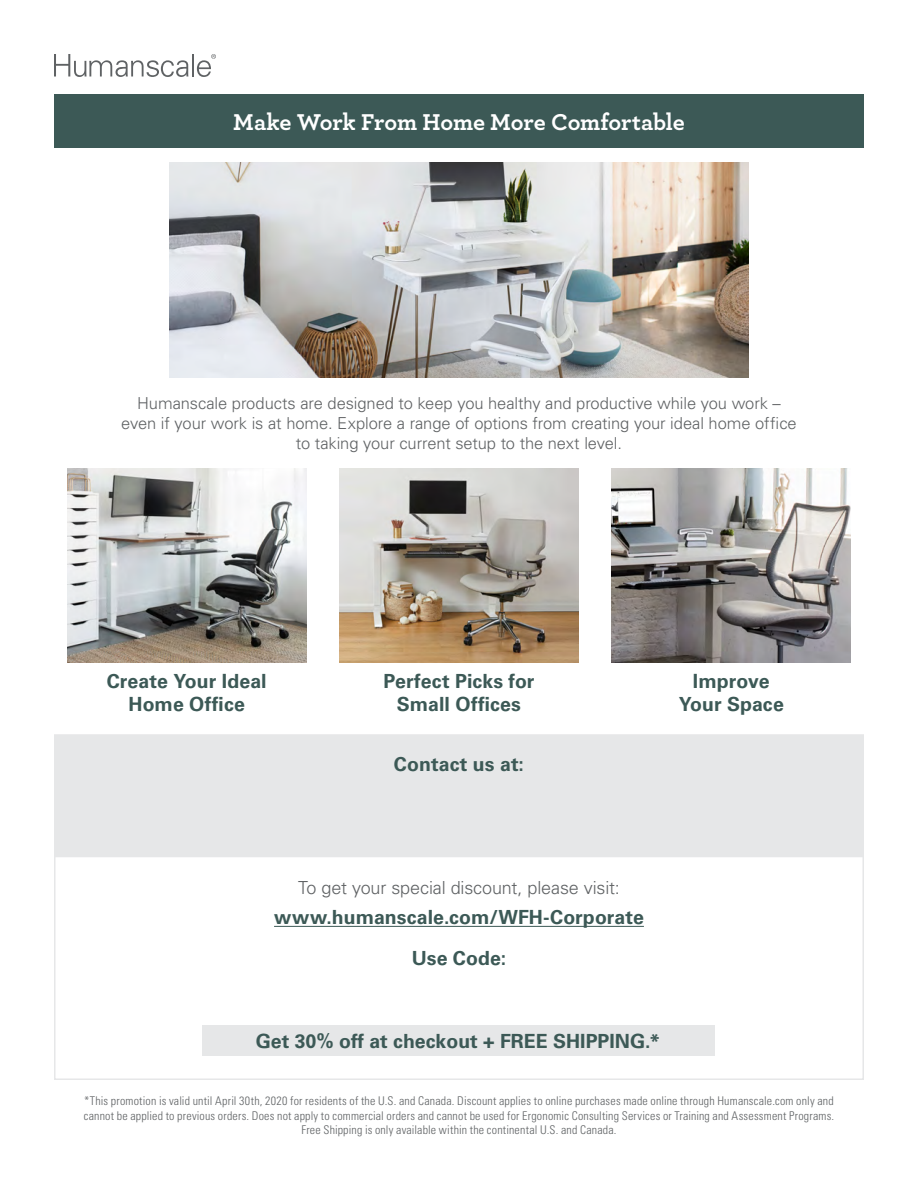
<style>
.page{position:relative;width:918px;height:1188px;background:#fff}
.page>*{position:absolute;margin:0;border:0;box-sizing:border-box;transform-origin:0 0}
.t1{font:700 24px "Archer";letter-spacing:-.005em;color:#fff}
.t2{font:700 19.5px/23.4px "Univers LT Std";color:#3c5956;text-align:center}
.t3{font:300 18px "Univers LT Std";letter-spacing:-.01em;color:#5f6264}
.t4{font:300 16.5px/19.8px "Univers LT Std";letter-spacing:-.005em;color:#5f6264;text-align:center}
.t5{font:300 condensed 12px/14.4px "Univers LT Std";letter-spacing:.015em;color:#5f6264;text-align:center}
</style>
<div class="page">
<div style="left:54px;top:734px;width:810px;height:123px;background:#e6e7e8"></div>
<svg style="left:54px;top:54px;width:134px;height:23px"></svg>
<hr style="left:192px;top:54px;width:2px;height:22px;background:#5f6264">
<svg style="left:197px;top:54px;width:19px;height:23px"></svg>
<img style="left:67px;top:468px;width:239px;height:195px">
<img style="left:340px;top:468px;width:238px;height:195px">
<img style="left:612px;top:468px;width:239px;height:194px">
<img style="left:170px;top:162px;width:578px;height:216px">
<hr style="left:274px;top:926px;width:370px;height:1px;background:#3c5956">
<div style="left:202px;top:1026px;width:514px;height:30px;background:#e6e7e8"></div>
<div style="left:54px;top:94px;width:810px;height:54px;background:#3c5956"></div>
<h1 class="t1" style="left:233px;top:103px;width:453px">Make Work From Home More Comfortable</h1>
<h3 class="t4" style="left:121px;top:394px;width:677px">Humanscale products are designed to keep you healthy and productive while you work – even if your work is at home. Explore a range of options from creating your ideal home office to taking your current setup to the next level.</h3>
<h2 class="t2" style="left:107px;top:669px;width:161px">Create Your Ideal<br>Home Office</h2>
<h2 class="t2" style="left:383px;top:669px;width:153px">Perfect Picks for<br>Small Offices</h2>
<h2 class="t2" style="left:679px;top:669px;width:107px">Improve<br>Your Space</h2>
<h2 class="t2" style="left:394px;top:753px;width:132px">Contact us at:</h2>
<h3 class="t3" style="left:298px;top:877px;width:323px">To get your special discount, please visit:</h3>
<h2 class="t2" style="left:274px;top:897px;width:371px;line-height:41px">www.humanscale.com/WFH-Corporate<br>Use Code:</h2>
<h2 class="t2" style="left:256px;top:1030px;width:406px">Get 30% off at checkout + FREE SHIPPING.*</h2>
<p class="t5" style="left:84px;top:1094px;width:752px">*This promotion is valid until April 30th, 2020 for residents of the U.S. and Canada. Discount applies to online purchases made online through Humanscale.com only and cannot be applied to previous orders. Does not apply to commercial orders and cannot be used for Ergonomic Consulting Services or Training and Assessment Programs.<br>Free Shipping is only available within the continental U.S. and Canada.</p>
</div>
